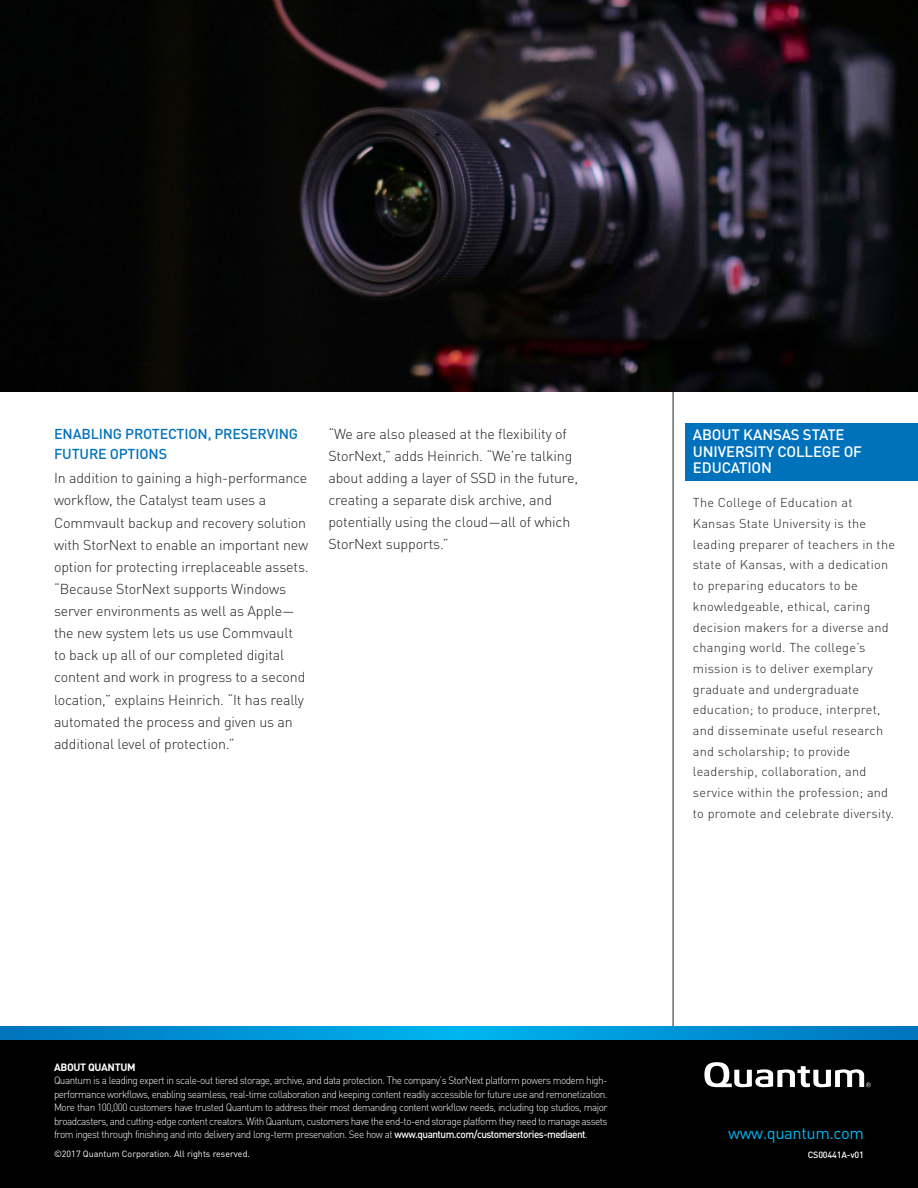
<style>
.page{position:relative;width:918px;height:1188px;background:#fff}
.page>*{position:absolute;margin:0;border:0;box-sizing:border-box;transform-origin:0 0}
.t1{font:16.5px "DIN Pro";letter-spacing:-.025em;color:#00b6f0}
.t2{font:500 15px/16.5px "DIN Pro";letter-spacing:-.01em;color:#fff}
.t3{font:300 14.25px/22.2px "DIN Pro";letter-spacing:-.01em;color:#231f20}
.t4{font:500 14.25px/20.2px "DIN Pro";letter-spacing:-.01em;color:#0072bc}
.t5{font:300 12.75px/20.7px "DIN Pro";letter-spacing:.02em;color:#231f20}
.t6{font:300 10.5px/13.5px "DIN Pro";letter-spacing:-.05em;color:#fff;text-align:justify;scale:.95 1}
.t7{font:700 10.5px "DIN Pro";letter-spacing:-.03em;color:#fff}
.t8{font:9px "DIN Pro";color:#fff}
.t9{font:500 9px "DIN Pro";letter-spacing:-.02em;color:#fff}
.s1{font-weight:500}
</style>
<div class="page">
<hr style="left:673px;top:369px;width:1px;height:664px;background:#231f20">
<div style="left:0;top:1040px;width:918px;height:148px;background:#000"></div>
<svg style="left:704px;top:1062px;width:167px;height:25px"></svg>
<svg style="left:0;top:1026px;width:918px;height:14px;background:#0093d5"></svg>
<img style="left:0;top:0;width:918px;height:392px">
<div style="left:686px;top:423px;width:232px;height:58px;background:#0072bc"></div>
<p class="t4" style="left:54px;top:422px;width:246px">ENABLING PROTECTION, PRESERVING<br>FUTURE OPTIONS</p>
<p class="t3" style="left:54px;top:466px;width:256px">In addition to gaining a high-performance workflow, the Catalyst team uses a Commvault backup and recovery solution with StorNext to enable an important new option for protecting irreplaceable assets. “Because StorNext supports Windows server environments as well as Apple— the new system lets us use Commvault<br>to back up all of our completed digital content and work in progress to a second location,” explains Heinrich. “It has really automated the process and given us an additional level of protection.”</p>
<p class="t3" style="left:328px;top:421px;width:251px">“We are also pleased at the flexibility of StorNext,” adds Heinrich. “We’re talking about adding a layer of SSD in the future, creating a separate disk archive, and potentially using the cloud—all of which StorNext supports.”</p>
<p class="t2" style="left:693px;top:425px;width:171px">ABOUT KANSAS STATE<br>UNIVERSITY COLLEGE OF<br>EDUCATION</p>
<p class="t5" style="left:693px;top:491px;width:204px">The College of Education at<br>Kansas State University is the leading preparer of teachers in the state of Kansas, with a dedication to preparing educators to be knowledgeable, ethical, caring decision makers for a diverse and changing world. The college’s mission is to deliver exemplary graduate and undergraduate education; to produce, interpret, and disseminate useful research and scholarship; to provide leadership, collaboration, and service within the profession; and to promote and celebrate diversity.</p>
<p class="t7" style="left:54px;top:1058px;width:83px">ABOUT QUANTUM</p>
<p class="t6" style="left:54px;top:1073px;width:584px">Quantum is a leading expert in scale-out tiered storage, archive, and data protection. The company’s StorNext platform powers modern high&shy;performance workflows, enabling seamless, real-time collaboration and keeping content readily accessible for future use and remonetization.<br>More than 100,000 customers have trusted Quantum to address their most demanding content workflow needs, including top studios, major broadcasters, and cutting-edge content creators. With Quantum, customers have the end-to-end storage platform they need to manage assets from ingest through finishing and into delivery and long-term preservation. See how at <span class="s1">www.quantum.com/customerstories-mediaent</span>.</p>
<p class="t8" style="left:54px;top:1147px;width:198px">©2017 Quantum Corporation. All rights reserved.</p>
<p class="t9" style="left:808px;top:1147px;width:58px">CS00441A-v01</p>
<p class="t1" style="left:728px;top:1120px;width:137px">www.quantum.com</p>
</div>
